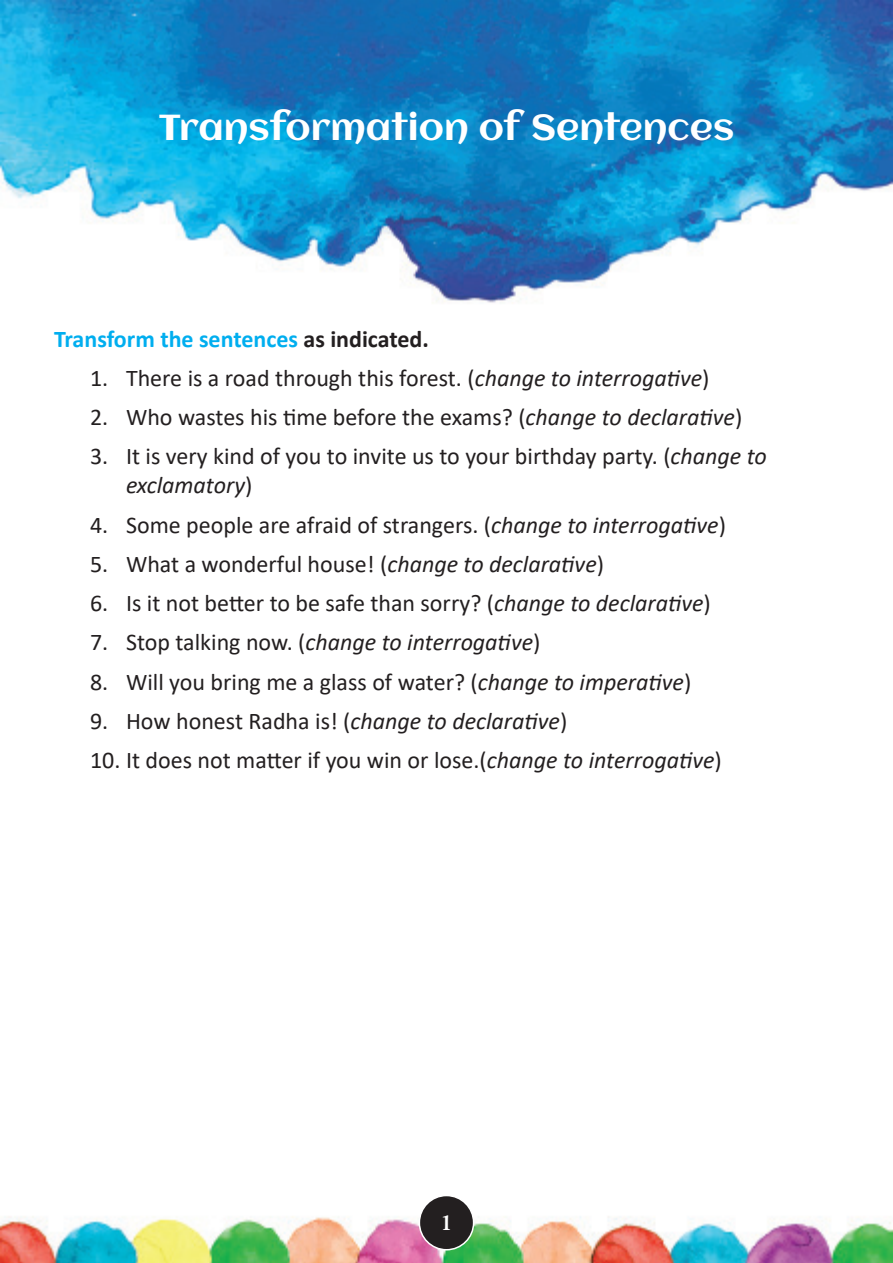
<style>
.page{position:relative;width:893px;height:1263px;background:#fff}
.page>*{position:absolute;margin:0;border:0;box-sizing:border-box;transform-origin:0 0}
.Chap_TTL{font:36px "Aclonica";color:#fff}
.NL{font:24px/28.8px "Calibri";color:#231f20}
.NL-2{font:italic 24px "Calibri";color:#231f20}
.NL_Head{font:700 24px "Calibri";color:#00aeef}
.t1{font:21px "Calis MT Bol";color:#fff}
.s1{color:#231f20}
.s2{font-style:italic}
.s3{font-style:normal}
</style>
<div class="page">
<img style="left:0;top:0;width:893px;height:1263px">
<div style="left:419px;top:1195px;width:55px;height:55px;background:#231f20;border-radius:50%"></div>
<div style="left:419px;top:1195px;width:55px;height:55px;border:2px solid #fff;border-radius:50%"></div>
<p class="Chap_TTL" style="left:159px;top:102px;width:577px">Transformation of Sentences</p>
<p class="NL_Head" style="left:54px;top:322px;width:376px">Transform the sentences <span class="s1">as indicated.</span></p>
<p class="NL" style="left:90px;top:363px;width:621px">1. There is a road through this forest. (<span class="s2">change to interrogative</span>)</p>
<p class="NL" style="left:90px;top:402px;width:654px">2. Who wastes his time before the exams? (<span class="s2">change to declarative</span>)</p>
<p class="NL" style="left:126px;top:441px;width:642px;text-indent:-36px">3. It is very kind of you to invite us to your birthday party. (<span class="s2">change to exclamatory</span>)</p>
<p class="NL" style="left:90px;top:509px;width:637px">4. Some people are afraid of strangers. (<span class="s2">change to interrogative</span>)</p>
<p class="NL" style="left:90px;top:549px;width:516px">5. What a wonderful house! (<span class="s2">change to declarative</span>)</p>
<p class="NL" style="left:90px;top:588px;width:622px">6. Is it not better to be safe than sorry? (<span class="s2">change to declarative</span>)</p>
<p class="NL-2" style="left:90px;top:626px;width:452px"><span class="s3">7. Stop talking now. (</span>change to interrogative<span class="s3">)</span></p>
<p class="NL" style="left:90px;top:667px;width:603px">8. Will you bring me a glass of water? (<span class="s2">change to imperative</span>)</p>
<p class="NL" style="left:90px;top:706px;width:479px">9. How honest Radha is! (<span class="s2">change to declarative</span>)</p>
<p class="NL" style="left:90px;top:745px;width:633px">10. It does not matter if you win or lose.(<span class="s2">change to interrogative</span>)</p>
<p class="t1" style="left:441px;top:1211px;width:12px">1</p>
</div>
